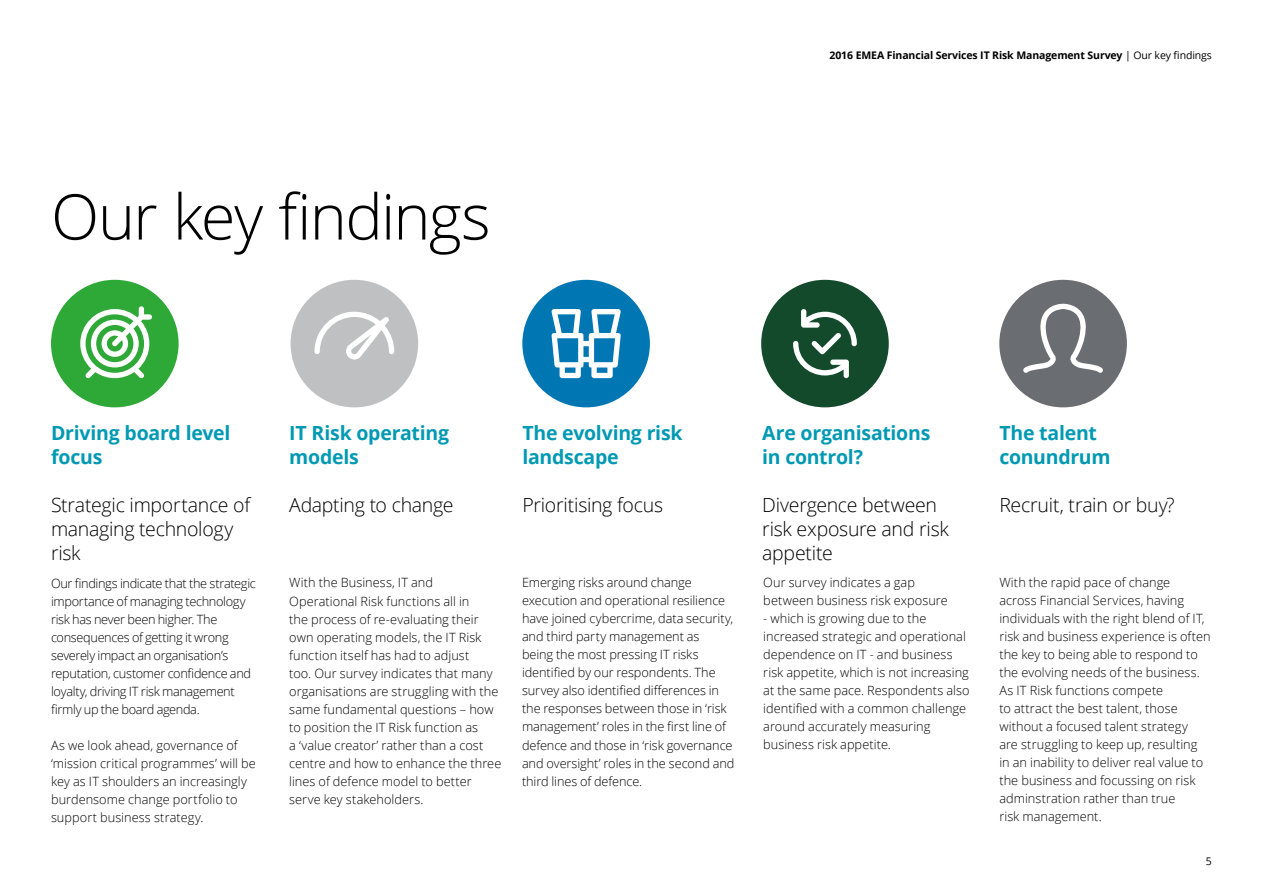
<style>
.page{position:relative;width:1263px;height:893px;background:#fff}
.page>*{position:absolute;margin:0;border:0;box-sizing:border-box;transform-origin:0 0}
.t1{font:300 63px "Open Sans";letter-spacing:-.03em;color:#000}
.t2{font:300 19.5px/24px "Open Sans";letter-spacing:-.015em;color:#000}
.t3{font:700 19.5px/24px "Open Sans";letter-spacing:-.015em;color:#0099b3}
.t4{font:300 12.75px/18px "Open Sans";color:#000}
.t5{font:300 12.75px/18px "Open Sans";letter-spacing:-.025em;color:#000}
.t6{font:700 10.5px "Open Sans";letter-spacing:-.01em;color:#000}
.t7{font:10.5px "Open Sans";color:#000}
.s1{font-weight:400}
</style>
<div class="page">
<svg style="left:291px;top:280px;width:127px;height:127px"></svg>
<svg style="left:761px;top:280px;width:128px;height:127px"></svg>
<svg style="left:522px;top:280px;width:128px;height:127px"></svg>
<svg style="left:51px;top:280px;width:128px;height:127px"></svg>
<svg style="left:999px;top:280px;width:128px;height:127px"></svg>
<h1 class="t1" style="left:51px;top:174px;width:441px">Our key findings</h1>
<p class="t6" style="left:829px;top:48px;width:384px">2016 EMEA Financial Services IT Risk Management Survey <span class="s1">| Our key findings</span></p>
<h2 class="t3" style="left:51px;top:421px;width:181px">Driving board level focus</h2>
<h2 class="t2" style="left:51px;top:493px;width:201px">Strategic importance of managing technology risk</h2>
<p class="t5" style="left:51px;top:574px;width:206px">Our findings indicate that the strategic importance of managing technology risk has never been higher. The consequences of getting it wrong severely impact an organisation’s reputation, customer confidence and loyalty, driving IT risk management firmly up the board agenda.</p>
<p class="t4" style="left:51px;top:736px;width:206px">As we look ahead, governance of ‘mission critical programmes’ will be key as IT shoulders an increasingly burdensome change portfolio to support business strategy.</p>
<h2 class="t3" style="left:289px;top:421px;width:161px">IT Risk operating models</h2>
<h2 class="t2" style="left:289px;top:493px;width:166px">Adapting to change</h2>
<h2 class="t3" style="left:522px;top:421px;width:162px">The evolving risk landscape</h2>
<h2 class="t2" style="left:522px;top:493px;width:142px">Prioritising focus</h2>
<p class="t4" style="left:289px;top:573px;width:214px">With the Business, IT and<br>Operational Risk functions all in<br>the process of re-evaluating their own operating models, the IT Risk function itself has had to adjust<br>too. Our survey indicates that many organisations are struggling with the same fundamental questions – how to position the IT Risk function as<br>a ‘value creator’ rather than a cost centre and how to enhance the three lines of defence model to better serve key stakeholders.</p>
<p class="t4" style="left:522px;top:573px;width:214px">Emerging risks around change execution and operational resilience have joined cybercrime, data security, and third party management as<br>being the most pressing IT risks identified by our respondents. The survey also identified differences in the responses between those in ‘risk management’ roles in the first line of defence and those in ‘risk governance and oversight’ roles in the second and third lines of defence.</p>
<h2 class="t3" style="left:762px;top:421px;width:170px">Are organisations in control?</h2>
<h2 class="t2" style="left:762px;top:493px;width:188px">Divergence between risk exposure and risk appetite</h2>
<p class="t4" style="left:763px;top:573px;width:186px">Our survey indicates a gap between business risk exposure</p>
<p class="t4" style="left:763px;top:609px;width:208px">- which is growing due to the increased strategic and operational dependence on IT - and business risk appetite, which is not increasing at the same pace. Respondents also identified with a common challenge around accurately measuring business risk appetite.</p>
<h2 class="t3" style="left:999px;top:421px;width:113px">The talent conundrum</h2>
<h2 class="t2" style="left:999px;top:493px;width:177px">Recruit, train or buy?</h2>
<p class="t4" style="left:999px;top:573px;width:213px">With the rapid pace of change across Financial Services, having individuals with the right blend of IT, risk and business experience is often the key to being able to respond to the evolving needs of the business.<br>As IT Risk functions compete<br>to attract the best talent, those without a focused talent strategy<br>are struggling to keep up, resulting in an inability to deliver real value to the business and focussing on risk adminstration rather than true<br>risk management.</p>
<p class="t7" style="left:1206px;top:854px;width:8px">5</p>
</div>
